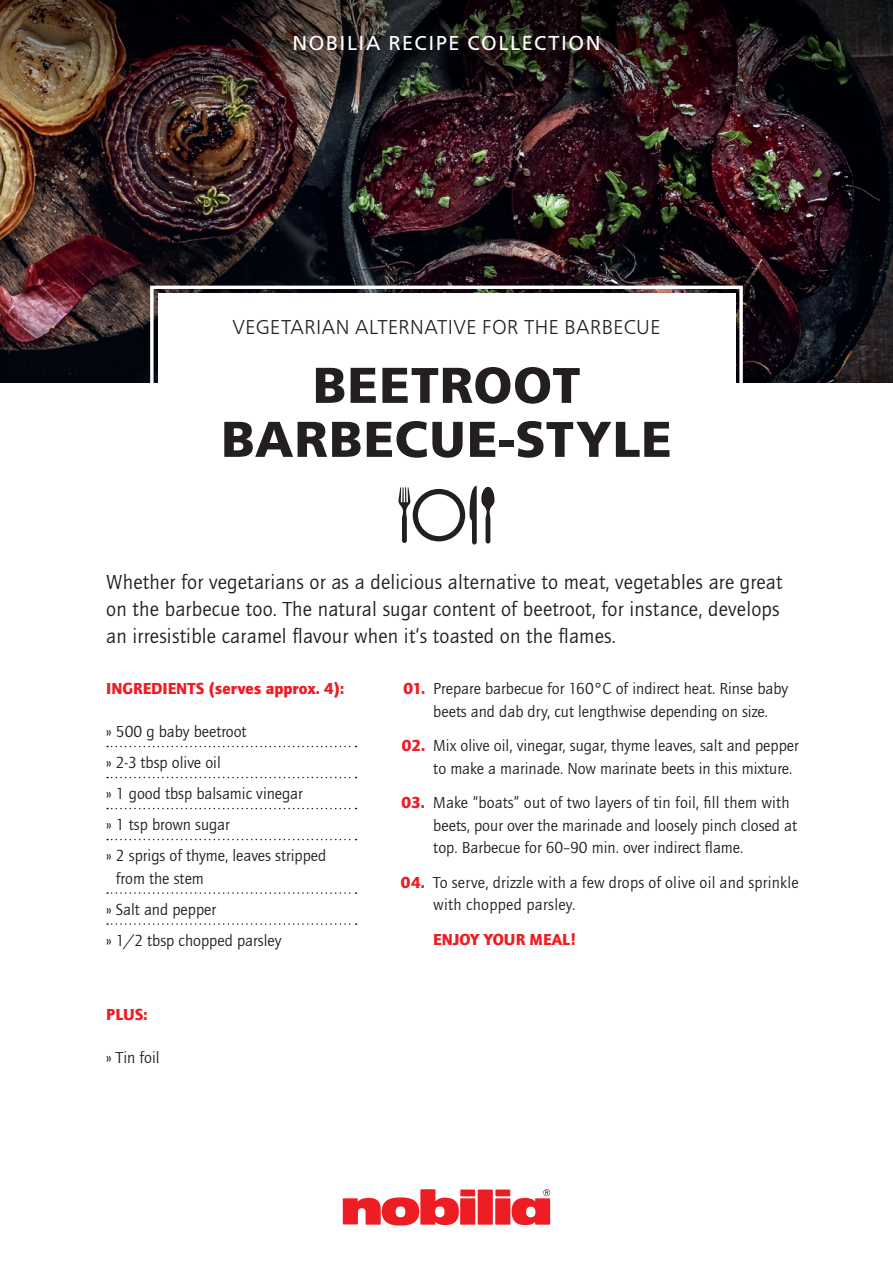
<style>
.page{position:relative;width:893px;height:1263px;background:#fff}
.page>*{position:absolute;margin:0;border:0;box-sizing:border-box;transform-origin:0 0}
._01_RZ_Big_Head{font:700 52.5px "Frutus T";letter-spacing:.015em;color:#231f20}
.t1{font:21px/27px "Quay Itc T Boo";letter-spacing:.01em;color:#231f20}
._01_RZ_Big_Head-2{font:300 21px "Frutus T";letter-spacing:.02em;color:#231f20}
._01_RZ_Big_Head-3{font:21px "Frutus T";letter-spacing:.075em;color:#fff}
.t2{font:16.5px/22.5px "Quay Itc T Boo";color:#231f20}
.t3{font:900 16.5px "Quay Itc T";color:#ee1d23}
.s1{font-family:"Quay Itc T";font-weight:900;color:#ee1d23}
</style>
<div class="page">
<img style="left:0;top:215px;width:893px;height:168px">
<svg style="left:343px;top:1189px;width:207px;height:36px"></svg>
<div style="left:158px;top:293px;width:577px;height:193px;background:#fff"></div>
<div style="left:150px;top:286px;width:593px;height:208px;border:3px solid #fff"></div>
<svg style="left:469px;top:486px;width:26px;height:58px"></svg>
<svg style="left:398px;top:487px;width:12px;height:56px"></svg>
<div style="left:413px;top:489px;width:52px;height:52px;border:5px solid #231f20;border-radius:50%"></div>
<svg style="left:107px;top:746px;width:250px;height:1px"></svg>
<svg style="left:107px;top:777px;width:250px;height:1px"></svg>
<svg style="left:107px;top:808px;width:250px;height:1px"></svg>
<svg style="left:107px;top:839px;width:250px;height:1px"></svg>
<svg style="left:107px;top:892px;width:250px;height:2px"></svg>
<svg style="left:107px;top:923px;width:250px;height:2px"></svg>
<img style="left:0;top:0;width:893px;height:215px">
<p class="_01_RZ_Big_Head-3" style="left:292px;top:31px;width:310px">NOBILIA RECIPE COLLECTION</p>
<p class="_01_RZ_Big_Head-2" style="left:232px;top:315px;width:430px">VEGETARIAN ALTERNATIVE FOR THE BARBECUE</p>
<p class="_01_RZ_Big_Head" style="left:313px;top:355px;width:269px">BEETROOT</p>
<p class="_01_RZ_Big_Head" style="left:221px;top:409px;width:453px">BARBECUE-STYLE</p>
<p class="t1" style="left:106px;top:569px;width:678px">Whether for vegetarians or as a delicious alternative to meat, vegetables are great on the barbecue too. The natural sugar content of beetroot, for instance, develops an irresistible caramel flavour when it‘s toasted on the flames.</p>
<p class="t3" style="left:106px;top:679px;width:239px">INGREDIENTS (serves approx. 4):</p>
<p class="t2" style="left:106px;top:721px;width:142px">» 500 g baby beetroot</p>
<p class="t2" style="left:106px;top:752px;width:116px">» 2-3 tbsp olive oil</p>
<p class="t2" style="left:106px;top:783px;width:198px">» 1 good tbsp balsamic vinegar</p>
<p class="t2" style="left:106px;top:814px;width:125px">» 1 tsp brown sugar</p>
<p class="t2" style="left:116px;top:845px;width:212px;text-indent:-10px">» 2 sprigs of thyme, leaves stripped from the stem</p>
<p class="t2" style="left:106px;top:898px;width:111px">» Salt and pepper</p>
<p class="t2" style="left:106px;top:929px;width:177px">» 1/2 tbsp chopped parsley</p>
<p class="t2" style="left:404px;top:678px;width:386px;text-align:center"><span class="s1">01.</span> Prepare barbecue for 160°C of indirect heat. Rinse baby beets and dab dry, cut lengthwise depending on size.</p>
<p class="t2" style="left:433px;top:735px;width:367px;text-indent:-31px"><span class="s1">02.</span> Mix olive oil, vinegar, sugar, thyme leaves, salt and pepper to make a marinade. Now marinate beets in this mixture.</p>
<p class="t2" style="left:433px;top:792px;width:365px;text-indent:-32px"><span class="s1">03.</span> Make “boats” out of two layers of tin foil, fill them with beets, pour over the marinade and loosely pinch closed at top. Barbecue for 60–90 min. over indirect flame.</p>
<p class="t2" style="left:433px;top:871px;width:367px;text-indent:-32px"><span class="s1">04.</span> To serve, drizzle with a few drops of olive oil and sprinkle with chopped parsley.</p>
<p class="t3" style="left:433px;top:929px;width:145px">ENJOY YOUR MEAL!</p>
<p class="t3" style="left:106px;top:1005px;width:43px">PLUS:</p>
<p class="t2" style="left:106px;top:1046px;width:55px">» Tin foil</p>
</div>
